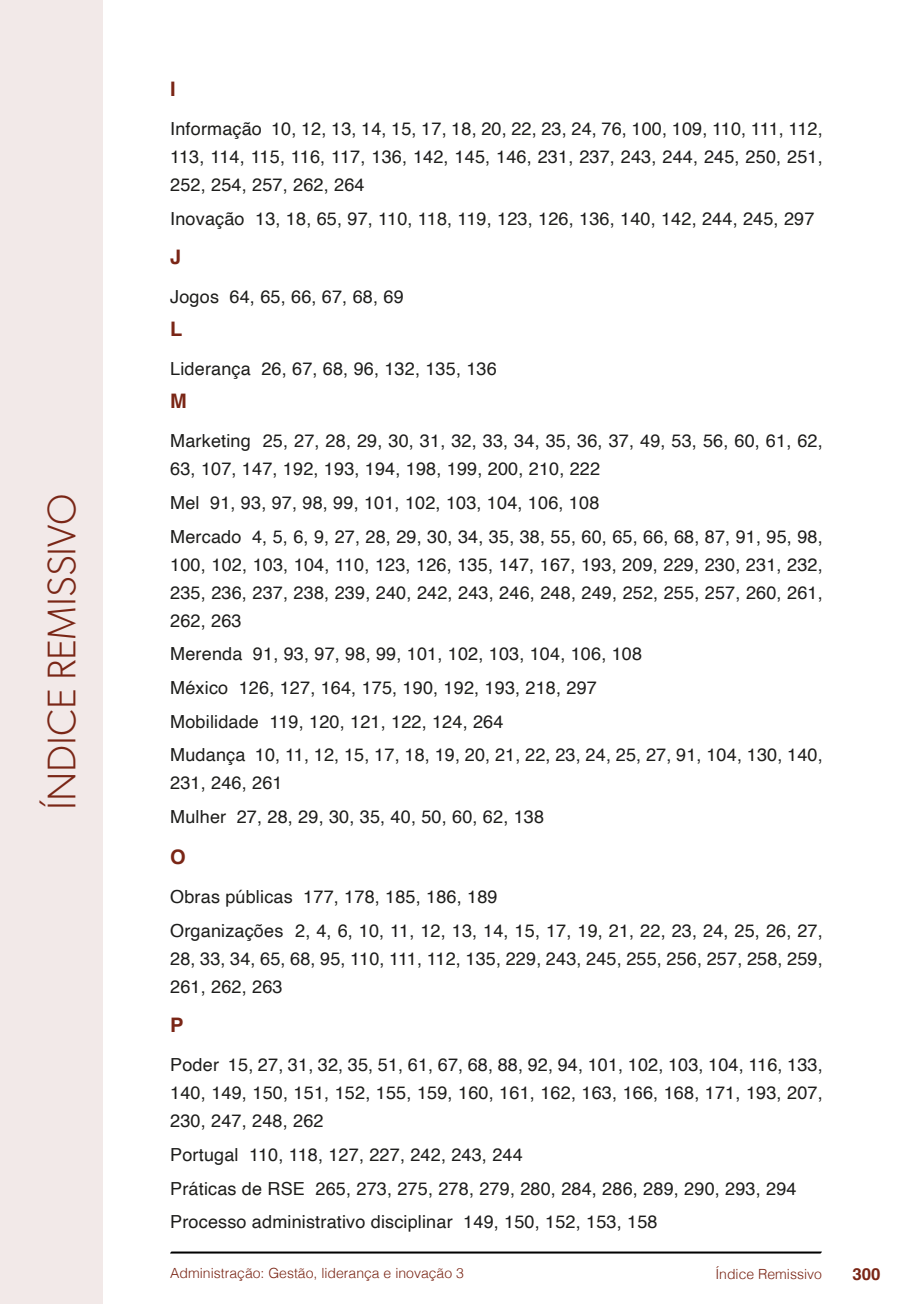
<style>
.page{position:relative;width:908px;height:1304px;background:#fff}
.page>*{position:absolute;margin:0;border:0;box-sizing:border-box;transform-origin:0 0}
.t1{font:300 40px "Gibson";color:#7a2616}
.t2{font:700 20px "Helvetica";color:#7a2616}
.t3{font:18px/28px "Helvetica";letter-spacing:.01em;color:#1d1d1b}
.t4{font:700 16.8px "Helvetica";color:#7a2616}
.t5{font:300 14px "Helvetica";color:#7a2616}
</style>
<div class="page">
<svg style="left:170px;top:1251px;width:651px;height:3px;background:#515151"></svg>
<div style="left:0;top:0;width:103px;height:1304px;background:#f2e9e8"></div>
<h1 class="t1" style="left:37px;top:810px;width:317px;rotate:-90deg">ÍNDICE REMISSIVO</h1>
<p class="t2" style="left:170px;top:77px;width:7px">I</p>
<p class="t3" style="left:170px;top:116px;width:653px;text-align:justify">Informação 10, 12, 13, 14, 15, 17, 18, 20, 22, 23, 24, 76, 100, 109, 110, 111, 112, 113, 114, 115, 116, 117, 136, 142, 145, 146, 231, 237, 243, 244, 245, 250, 251, 252, 254, 257, 262, 264</p>
<p class="t3" style="left:170px;top:205px;width:645px">Inovação 13, 18, 65, 97, 110, 118, 119, 123, 126, 136, 140, 142, 244, 245, 297</p>
<p class="t2" style="left:170px;top:245px;width:13px">J</p>
<p class="t3" style="left:170px;top:284px;width:235px">Jogos 64, 65, 66, 67, 68, 69</p>
<p class="t2" style="left:170px;top:317px;width:14px">L</p>
<p class="t3" style="left:170px;top:356px;width:328px">Liderança 26, 67, 68, 96, 132, 135, 136</p>
<p class="t2" style="left:170px;top:389px;width:18px">M</p>
<p class="t3" style="left:170px;top:428px;width:653px">Marketing 25, 27, 28, 29, 30, 31, 32, 33, 34, 35, 36, 37, 49, 53, 56, 60, 61, 62,<br>63, 107, 147, 192, 193, 194, 198, 199, 200, 210, 222</p>
<p class="t3" style="left:170px;top:486px;width:653px;line-height:33.6px">Mel 91, 93, 97, 98, 99, 101, 102, 103, 104, 106, 108<br>Mercado 4, 5, 6, 9, 27, 28, 29, 30, 34, 35, 38, 55, 60, 65, 66, 68, 87, 91, 95, 98,</p>
<p class="t3" style="left:170px;top:551px;width:653px;text-align:justify">100, 102, 103, 104, 110, 123, 126, 135, 147, 167, 193, 209, 229, 230, 231, 232, 235, 236, 237, 238, 239, 240, 242, 243, 246, 248, 249, 252, 255, 257, 260, 261, 262, 263</p>
<p class="t3" style="left:170px;top:638px;width:653px;line-height:33.6px">Merenda 91, 93, 97, 98, 99, 101, 102, 103, 104, 106, 108<br>México 126, 127, 164, 175, 190, 192, 193, 218, 297<br>Mobilidade 119, 120, 121, 122, 124, 264<br>Mudança 10, 11, 12, 15, 17, 18, 19, 20, 21, 22, 23, 24, 25, 27, 91, 104, 130, 140,</p>
<p class="t3" style="left:170px;top:767px;width:375px;line-height:33.6px">231, 246, 261<br>Mulher 27, 28, 29, 30, 35, 40, 50, 60, 62, 138</p>
<p class="t2" style="left:170px;top:845px;width:17px">O</p>
<p class="t3" style="left:170px;top:881px;width:653px;line-height:33.6px">Obras públicas 177, 178, 185, 186, 189<br>Organizações 2, 4, 6, 10, 11, 12, 13, 14, 15, 17, 19, 21, 22, 23, 24, 25, 26, 27,</p>
<p class="t3" style="left:170px;top:945px;width:653px">28, 33, 34, 65, 68, 95, 110, 111, 112, 135, 229, 243, 245, 255, 256, 257, 258, 259,<br>261, 262, 263</p>
<p class="t2" style="left:170px;top:1013px;width:15px">P</p>
<p class="t3" style="left:170px;top:1052px;width:653px;text-align:justify">Poder 15, 27, 31, 32, 35, 51, 61, 67, 68, 88, 92, 94, 101, 102, 103, 104, 116, 133, 140, 149, 150, 151, 152, 155, 159, 160, 161, 162, 163, 166, 168, 171, 193, 207, 230, 247, 248, 262</p>
<p class="t3" style="left:170px;top:1138px;width:627px;line-height:33.6px">Portugal 110, 118, 127, 227, 242, 243, 244<br>Práticas de RSE 265, 273, 275, 278, 279, 280, 284, 286, 289, 290, 293, 294<br>Processo administrativo disciplinar 149, 150, 152, 153, 158</p>
<p class="t5" style="left:170px;top:1261px;width:295px">Administração: Gestão, liderança e inovação 3</p>
<p class="t5" style="left:715px;top:1262px;width:108px">Índice Remissivo</p>
<p class="t4" style="left:851px;top:1264px;width:30px">300</p>
</div>
